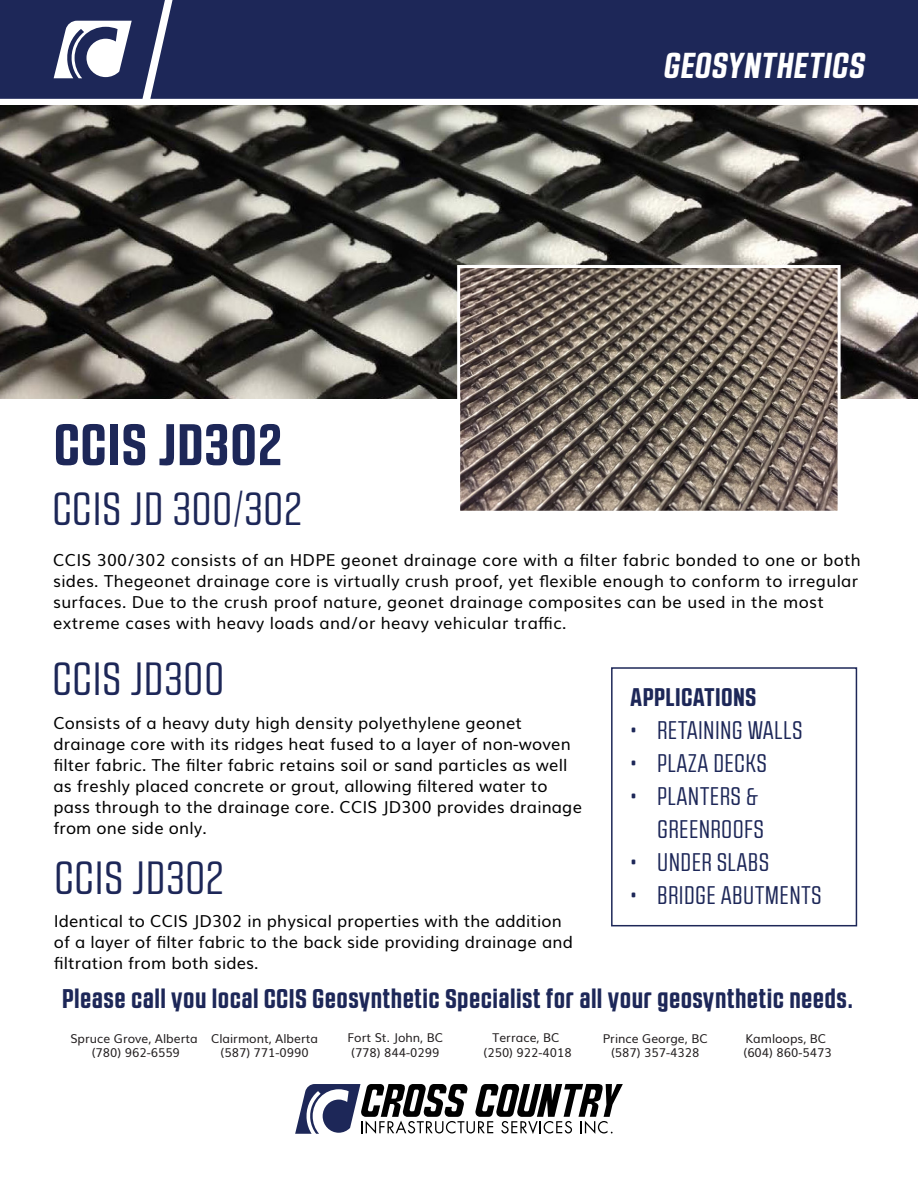
<style>
.page{position:relative;width:918px;height:1188px;background:#fff}
.page>*{position:absolute;margin:0;border:0;box-sizing:border-box;transform-origin:0 0}
.t1{font:700 58.5px "RB No 2.1 a";letter-spacing:.04em;color:#1d2758}
.t2{font:46.5px "RB No 2.1 a";letter-spacing:.04em;color:#1d2758}
.t3{font:italic 700 36px "RB No 2.1 a";letter-spacing:.04em;color:#fff}
.t4{font:700 27px "RB No 2.1 a";letter-spacing:.04em;color:#1d2758}
.t5{font:25.5px/33px "RB No 2.1 a";letter-spacing:.04em;color:#1d2758;text-align:right}
.t6{font:700 25.5px "RB No 2.1 a";letter-spacing:.04em;color:#1d2758}
.t7{font:16.5px/21px "Muli";letter-spacing:.01em;color:#000}
.t8{font:12.15px "Muli";color:#231f20}
</style>
<div class="page">
<div style="left:165px;top:0;width:753px;height:99px;background:#1d2758"></div>
<svg style="left:0;top:0;width:165px;height:99px"></svg>
<svg style="left:295px;top:1084px;width:328px;height:50px"></svg>
<img style="left:0;top:105px;width:918px;height:294px">
<img style="left:461px;top:269px;width:376px;height:241px">
<div style="left:457px;top:265px;width:384px;height:249px;border:3px solid #fff"></div>
<div style="left:611px;top:667px;width:246px;height:259px;border:2px solid #1d2758"></div>
<p class="t1" style="left:54px;top:410px;width:228px">CCIS JD302</p>
<p class="t2" style="left:53px;top:483px;width:250px">CCIS JD 300/302</p>
<p class="t3" style="left:664px;top:44px;width:202px">GEOSYNTHETICS</p>
<p class="t7" style="left:53px;top:548px;width:809px">CCIS 300/302 consists of an HDPE geonet drainage core with a filter fabric bonded to one or both sides. Thegeonet drainage core is virtually crush proof, yet flexible enough to conform to irregular surfaces. Due to the crush proof nature, geonet drainage composites can be used in the most extreme cases with heavy loads and/or heavy vehicular traffic.</p>
<p class="t2" style="left:53px;top:653px;width:172px">CCIS JD300</p>
<p class="t7" style="left:53px;top:711px;width:530px">Consists of a heavy duty high density polyethylene geonet drainage core with its ridges heat fused to a layer of non-woven filter fabric. The filter fabric retains soil or sand particles as well as freshly placed concrete or grout, allowing filtered water to pass through to the drainage core. CCIS JD300 provides drainage from one side only.</p>
<p class="t2" style="left:55px;top:852px;width:170px">CCIS JD302</p>
<p class="t7" style="left:54px;top:909px;width:521px">Identical to CCIS JD302 in physical properties with the addition of a layer of filter fabric to the back side providing drainage and filtration from both sides.</p>
<p class="t6" style="left:631px;top:682px;width:127px">APPLICATIONS</p>
<p class="t5" style="left:631px;top:714px;width:173px">• RETAINING WALLS</p>
<p class="t5" style="left:631px;top:747px;width:137px">• PLAZA DECKS</p>
<p class="t5" style="left:631px;top:780px;width:134px">• PLANTERS &amp;<br>GREENROOFS</p>
<p class="t5" style="left:631px;top:846px;width:140px">• UNDER SLABS</p>
<p class="t5" style="left:631px;top:879px;width:192px">• BRIDGE ABUTMENTS</p>
<p class="t4" style="left:63px;top:983px;width:792px">Please call you local CCIS Geosynthetic Specialist for all your geosynthetic needs.</p>
<p class="t8" style="left:70px;top:1028px;width:129px">Spruce Grove, Alberta</p>
<p class="t8" style="left:92px;top:1043px;width:90px">(780) 962-6559</p>
<p class="t8" style="left:348px;top:1028px;width:97px">Fort St. John, BC</p>
<p class="t8" style="left:351px;top:1042px;width:90px">(778) 844-0299</p>
<p class="t8" style="left:493px;top:1028px;width:68px">Terrace, BC</p>
<p class="t8" style="left:484px;top:1042px;width:90px">(250) 922-4018</p>
<p class="t8" style="left:211px;top:1028px;width:108px">Clairmont, Alberta</p>
<p class="t8" style="left:221px;top:1043px;width:90px">(587) 771-0990</p>
<p class="t8" style="left:746px;top:1028px;width:82px">Kamloops, BC</p>
<p class="t8" style="left:744px;top:1043px;width:90px">(604) 860-5473</p>
<p class="t8" style="left:603px;top:1028px;width:106px">Prince George, BC</p>
<p class="t8" style="left:611px;top:1043px;width:90px">(587) 357-4328</p>
</div>
